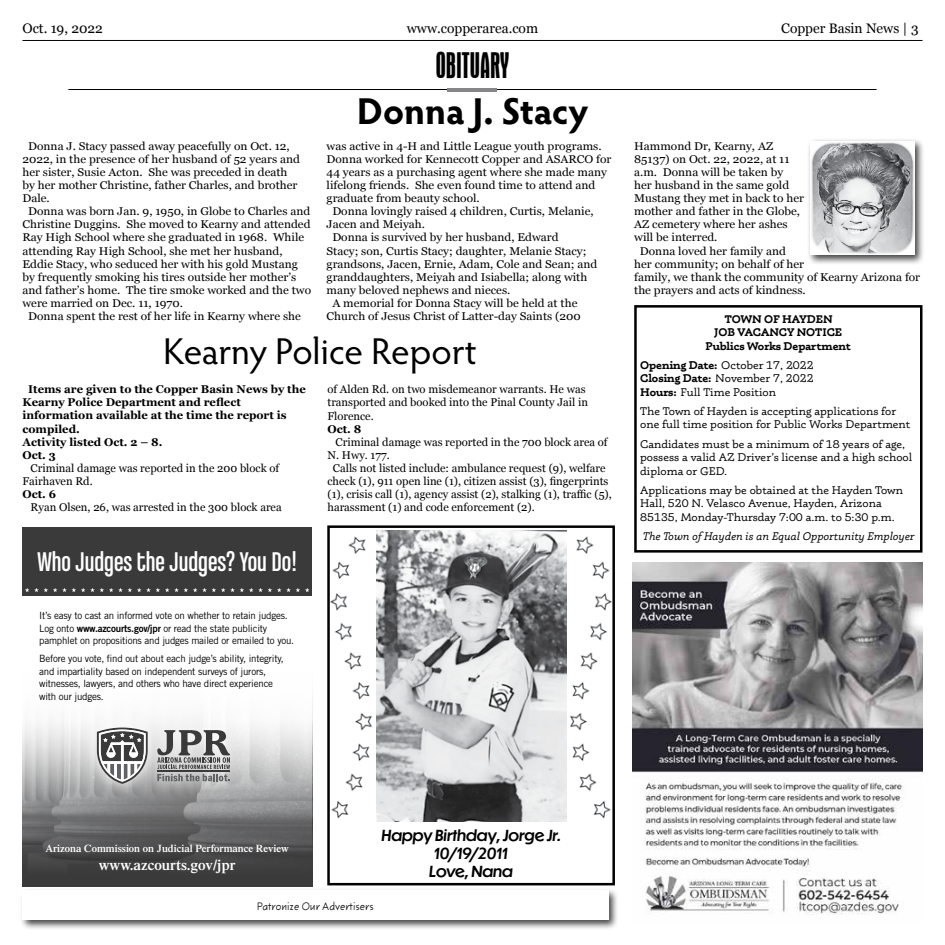
<style>
.page{position:relative;width:945px;height:945px;background:#fff}
.page>*{position:absolute;margin:0;border:0;box-sizing:border-box;transform-origin:0 0}
.t1{font:37.5px "Hypatia Sans Pro";letter-spacing:-.005em;color:#000}
.t2{font:700 37.5px "Hypatia Sans Pro";color:#000}
.t3{font:condensed 37.5px "Aurora BT";color:#000}
.t4{font:28.75px "Chalet Comprime Cologne Eighty";color:#fff}
.t5{font:italic 500 15px/18px "Dunbar Tall";color:#000;text-align:center}
.t6{font:600 15px "Times LT Std";color:#fff}
.t7{font:13.75px "Georgia";color:#000}
.t8{font:12.5px "Sharktooth";color:#000;scale:.9 1}
.t9{font:11.25px "Georgia";color:#000;scale:1.06 1}
.t10{font:11.25px/13.1px "Georgia";color:#000}
.t11{font:11.25px/13.5px "Phoreus Cherokee";color:#000}
.t12{font:700 11.25px/13.1px "Georgia";color:#000}
.t13{font:700 11.25px/13.5px "Phoreus Cherokee";color:#000;text-align:center}
.t14{font:italic 11.25px "Phoreus Cherokee";color:#000}
.t15{font:600 10.62px "Times LT Std";color:#fff}
.t16{font:10px/12.5px "Trade Gothic LT Std";letter-spacing:-.02em;color:#000}
.s1{font-family:"Trade Gothic LT Std Bd 2"}
.s2{font-weight:700}
</style>
<div class="page">
<hr style="left:22px;top:40px;width:900px;height:1px;background:#000">
<div style="left:19px;top:888px;width:600px;height:43px;background:#000;opacity:.75"></div>
<div style="left:22px;top:890px;width:586px;height:30px;background:#fff"></div>
<hr style="left:68px;top:89px;width:809px;height:1px;background:#000">
<hr style="left:448px;top:89px;width:49px;height:3px;background:#848688">
<img style="left:377px;top:530px;width:187px;height:291px">
<img style="left:330px;top:530px;width:47px;height:292px">
<img style="left:564px;top:530px;width:48px;height:292px">
<div style="left:327px;top:525px;width:288px;height:360px;border:2px solid #000"></div>
<div style="left:634px;top:305px;width:288px;height:248px;border:2px solid #000"></div>
<div style="left:22px;top:721px;width:290px;height:166px;background:#3a3a3b"></div>
<svg style="left:22px;top:721px;width:290px;height:133px;background:#919293"></svg>
<div style="left:22px;top:527px;width:290px;height:69px;background:#3a3a3b"></div>
<svg style="left:25px;top:588px;width:285px;height:4px"></svg>
<svg style="left:83px;top:719px;width:160px;height:77px;background:#cdcdcd"></svg>
<svg style="left:97px;top:728px;width:51px;height:56px"></svg>
<svg style="left:157px;top:730px;width:73px;height:51px"></svg>
<img style="left:632px;top:562px;width:290px;height:353px">
<div style="left:807px;top:138px;width:118px;height:127px;background:#000;opacity:.75"></div>
<img style="left:810px;top:141px;width:104px;height:113px">
<p class="t7" style="left:22px;top:18px;width:82px">Oct. 19, 2022</p>
<p class="t7" style="left:407px;top:18px;width:133px">www.copperarea.com</p>
<p class="t7" style="left:781px;top:18px;width:139px">Copper Basin News | 3</p>
<h1 class="t3" style="left:436px;top:46px;width:75px">OBITUARY</h1>
<p class="t9" style="left:28px;top:137px;width:248px">Donna J. Stacy passed away peacefully on Oct. 12,</p>
<p class="t9" style="left:22px;top:151px;width:263px">2022, in the presence of her husband of 52 years and</p>
<p class="t9" style="left:22px;top:164px;width:252px">her sister, Susie Acton. She was preceded in death</p>
<p class="t9" style="left:22px;top:177px;width:261px">by her mother Christine, father Charles, and brother</p>
<p class="t9" style="left:22px;top:190px;width:27px">Dale.</p>
<p class="t9" style="left:28px;top:203px;width:268px">Donna was born Jan. 9, 1950, in Globe to Charles and</p>
<p class="t9" style="left:22px;top:216px;width:273px">Christine Duggins. She moved to Kearny and attended</p>
<p class="t9" style="left:22px;top:229px;width:267px">Ray High School where she graduated in 1968. While</p>
<p class="t9" style="left:22px;top:242px;width:247px">attending Ray High School, she met her husband,</p>
<p class="t9" style="left:22px;top:256px;width:261px">Eddie Stacy, who seduced her with his gold Mustang</p>
<p class="t9" style="left:22px;top:269px;width:260px">by frequently smoking his tires outside her mother’s</p>
<p class="t9" style="left:22px;top:282px;width:274px">and father’s home. The tire smoke worked and the two</p>
<p class="t9" style="left:22px;top:295px;width:153px">were married on Dec. 11, 1970.</p>
<p class="t9" style="left:28px;top:308px;width:259px">Donna spent the rest of her life in Kearny where she</p>
<h1 class="t2" style="left:357px;top:85px;width:233px">Donna J. Stacy</h1>
<p class="t9" style="left:327px;top:137px;width:261px">was active in 4-H and Little League youth programs.</p>
<p class="t9" style="left:327px;top:151px;width:270px">Donna worked for Kennecott Copper and ASARCO for</p>
<p class="t9" style="left:327px;top:164px;width:266px">44 years as a purchasing agent where she made many</p>
<p class="t9" style="left:327px;top:177px;width:255px">lifelong friends. She even found time to attend and</p>
<p class="t9" style="left:327px;top:190px;width:146px">graduate from beauty school.</p>
<p class="t9" style="left:332px;top:203px;width:248px">Donna lovingly raised 4 children, Curtis, Melanie,</p>
<p class="t9" style="left:327px;top:216px;width:94px">Jacen and Meiyah.</p>
<p class="t9" style="left:332px;top:229px;width:215px">Donna is survived by her husband, Edward</p>
<p class="t9" style="left:327px;top:242px;width:247px">Stacy; son, Curtis Stacy; daughter, Melanie Stacy;</p>
<p class="t9" style="left:327px;top:256px;width:257px">grandsons, Jacen, Ernie, Adam, Cole and Sean; and</p>
<p class="t9" style="left:327px;top:269px;width:247px">granddaughters, Meiyah and Isiabella; along with</p>
<p class="t9" style="left:327px;top:282px;width:175px">many beloved nephews and nieces.</p>
<p class="t9" style="left:332px;top:295px;width:233px">A memorial for Donna Stacy will be held at the</p>
<p class="t9" style="left:327px;top:308px;width:241px">Church of Jesus Christ of Latter-day Saints (200</p>
<h1 class="t1" style="left:163px;top:326px;width:315px">Kearny Police Report</h1>
<p class="t12" style="left:22px;top:382px;width:285px;text-indent:6px">Items are given to the Copper Basin News by the<br>Kearny Police Department and reflect information available at the time the report is compiled.<br>Activity listed Oct. 2 – 8.<br>Oct. 3</p>
<p class="t10" style="left:22px;top:461px;width:258px;text-indent:8px">Criminal damage was reported in the 200 block of<br>Fairhaven Rd.</p>
<p class="t12" style="left:22px;top:487px;width:35px">Oct. 6</p>
<p class="t10" style="left:31px;top:500px;width:253px">Ryan Olsen, 26, was arrested in the 300 block area</p>
<p class="t10" style="left:327px;top:382px;width:262px">of Alden Rd. on two misdemeanor warrants. He was transported and booked into the Pinal County Jail in<br>Florence.</p>
<p class="t12" style="left:327px;top:422px;width:35px">Oct. 8</p>
<p class="t10" style="left:336px;top:435px;width:273px">Criminal damage was reported in the 700 block area of</p>
<p class="t10" style="left:327px;top:448px;width:64px">N. Hwy. 177.</p>
<p class="t10" style="left:333px;top:461px;width:274px">Calls not listed include: ambulance request (9), welfare</p>
<p class="t10" style="left:327px;top:474px;width:282px">check (1), 911 open line (1), citizen assist (3), fingerprints</p>
<p class="t10" style="left:327px;top:487px;width:286px">(1), crisis call (1), agency assist (2), stalking (1), traffic (5),</p>
<p class="t10" style="left:327px;top:500px;width:209px">harassment (1) and code enforcement (2).</p>
<h2 class="t4" style="left:37px;top:546px;width:261px">Who Judges the Judges? You Do!</h2>
<p class="t16" style="left:39px;top:609px;width:257px">It’s easy to cast an informed vote on whether to retain judges.<br>Log onto <span class="s1">www.azcourts.gov/jpr</span> or read the state publicity pamphlet on propositions and judges mailed or emailed to you.</p>
<p class="t16" style="left:39px;top:652px;width:246px">Before you vote, find out about each judge’s ability, integrity, and impartiality based on independent surveys of jurors, witnesses, lawyers, and others who have direct experience with our judges.</p>
<p class="t9" style="left:634px;top:137px;width:133px">Hammond Dr, Kearny, AZ</p>
<p class="t9" style="left:634px;top:151px;width:148px">85137) on Oct. 22, 2022, at 11</p>
<p class="t9" style="left:634px;top:164px;width:142px">a.m. Donna will be taken by</p>
<p class="t9" style="left:634px;top:177px;width:148px">her husband in the same gold</p>
<p class="t9" style="left:634px;top:190px;width:162px">Mustang they met in back to her</p>
<p class="t9" style="left:634px;top:203px;width:158px">mother and father in the Globe,</p>
<p class="t9" style="left:634px;top:216px;width:146px">AZ cemetery where her ashes</p>
<p class="t9" style="left:634px;top:229px;width:80px">will be interred.</p>
<p class="t9" style="left:640px;top:242px;width:139px">Donna loved her family and</p>
<p class="t9" style="left:634px;top:256px;width:162px">her community; on behalf of her</p>
<p class="t9" style="left:634px;top:269px;width:271px">family, we thank the community of Kearny Arizona for</p>
<p class="t9" style="left:634px;top:282px;width:163px">the prayers and acts of kindness.</p>
<p class="t13" style="left:706px;top:312px;width:147px">TOWN OF HAYDEN<br>JOB VACANCY NOTICE<br>Publics Works Department</p>
<p class="t11" style="left:640px;top:358px;width:175px;text-align:justify"><span class="s2">Opening Date:</span> October 17, 2022<br><span class="s2">Closing Date:</span> November 7, 2022<br><span class="s2">Hours:</span> Full Time Position</p>
<p class="t11" style="left:640px;top:404px;width:272px">The Town of Hayden is accepting applications for one full time position for Public Works Department</p>
<p class="t11" style="left:640px;top:437px;width:274px">Candidates must be a minimum of 18 years of age, possess a valid AZ Driver’s license and a high school diploma or GED.</p>
<p class="t11" style="left:640px;top:483px;width:264px">Applications may be obtained at the Hayden Town<br>Hall, 520 N. Velasco Avenue, Hayden, Arizona<br>85135, Monday-Thursday 7:00 a.m. to 5:30 p.m.</p>
<p class="t14" style="left:643px;top:529px;width:273px">The Town of Hayden is an Equal Opportunity Employer</p>
<p class="t15" style="left:45px;top:843px;width:245px">Arizona Commission on Judicial Performance Review</p>
<h3 class="t6" style="left:99px;top:856px;width:138px">www.azcourts.gov/jpr</h3>
<h3 class="t5" style="left:382px;top:826px;width:181px">Happy Birthday, Jorge Jr.<br>10/19/2011<br>Love, Nana</h3>
<p class="t8" style="left:257px;top:899px;width:132px">Patronize Our Advertisers</p>
</div>
